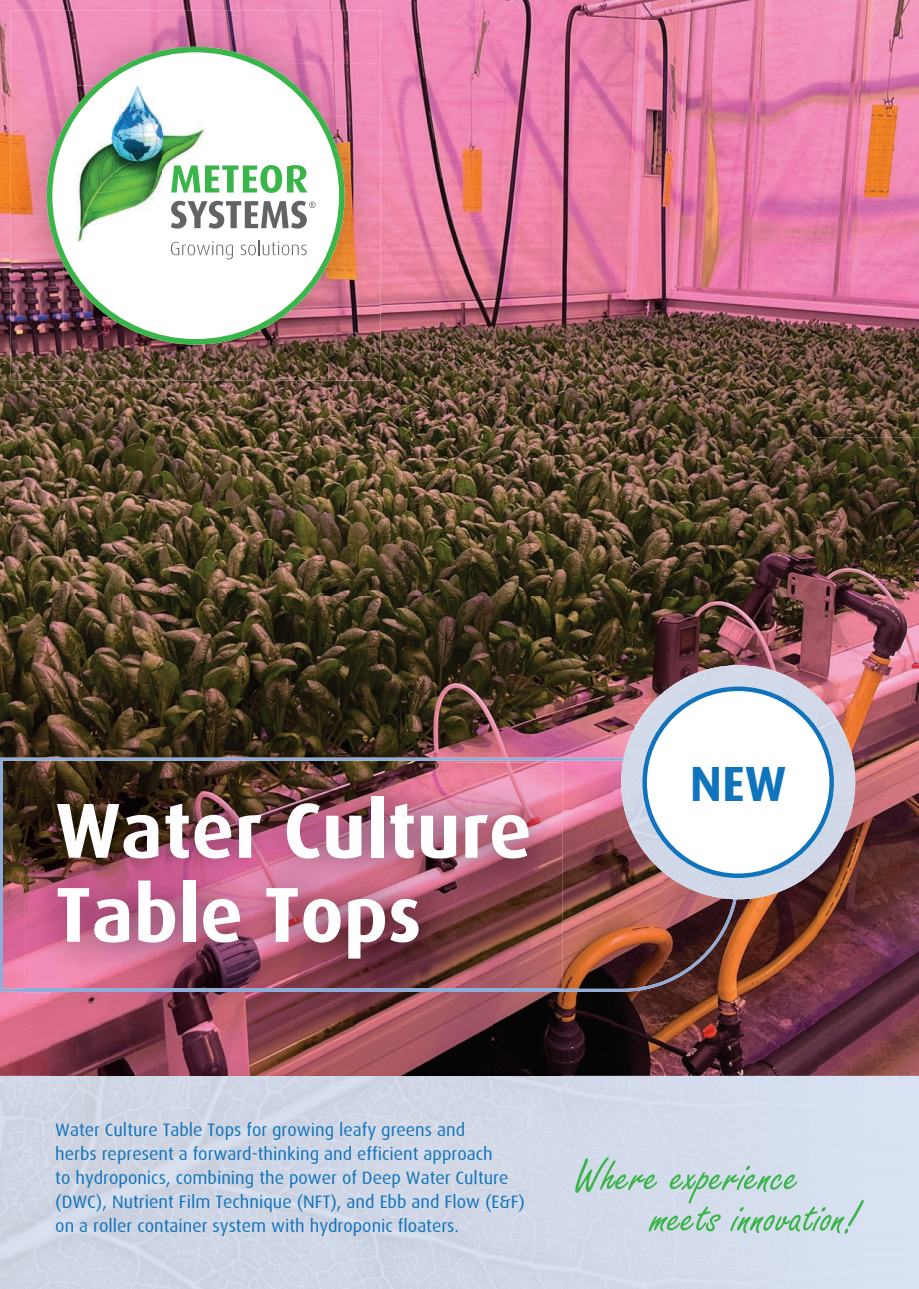
<style>
.page{position:relative;width:919px;height:1289px;background:#fff}
.page>*{position:absolute;margin:0;border:0;box-sizing:border-box;transform-origin:0 0}
.t1{font:700 78px/84px "Dax";color:#fff}
.t2{font:700 49.5px "Dax";color:#1074bc}
.t3{font:18px/24px "Dax";color:#1074bc}
</style>
<div class="page">
<img style="left:0;top:1075px;width:53px;height:213px">
<img style="left:53px;top:1075px;width:853px;height:213px">
<img style="left:0;top:0;width:918px;height:437px">
<img style="left:0;top:437px;width:816px;height:160px">
<img style="left:816px;top:437px;width:102px;height:638px">
<img style="left:0;top:597px;width:612px;height:160px">
<img style="left:612px;top:597px;width:205px;height:106px">
<img style="left:612px;top:703px;width:51px;height:372px">
<img style="left:0;top:991px;width:51px;height:84px">
<img style="left:562px;top:991px;width:51px;height:84px">
<img style="left:663px;top:875px;width:154px;height:200px">
<img style="left:51px;top:992px;width:511px;height:83px">
<svg style="left:575px;top:1157px;width:288px;height:76px;background:#c0d7d7"></svg>
<img style="left:0;top:757px;width:739px;height:234px">
<img style="left:644px;top:688px;width:23px;height:24px">
<img style="left:667px;top:667px;width:47px;height:45px">
<img style="left:717px;top:665px;width:20px;height:2px">
<img style="left:761px;top:667px;width:47px;height:45px">
<img style="left:808px;top:688px;width:23px;height:24px">
<img style="left:623px;top:712px;width:229px;height:46px">
<div style="left:621px;top:758px;width:234px;height:47px;background:#d2d9e8"></div>
<img style="left:623px;top:805px;width:229px;height:47px">
<img style="left:644px;top:852px;width:23px;height:23px">
<img style="left:667px;top:852px;width:47px;height:44px">
<img style="left:714px;top:872px;width:47px;height:27px">
<img style="left:761px;top:852px;width:47px;height:44px">
<img style="left:808px;top:852px;width:23px;height:23px">
<div style="left:644px;top:688px;width:187px;height:187px;background:#fff;border-radius:50%"></div>
<div style="left:642px;top:686px;width:191px;height:192px;border:4px solid #1074bc;border-radius:50%"></div>
<img style="left:24px;top:762px;width:538px;height:230px">
<hr style="left:24px;top:988px;width:538px;height:3px;background:#90acd8">
<img style="left:11px;top:11px;width:158px;height:105px">
<img style="left:169px;top:11px;width:211px;height:52px">
<img style="left:344px;top:63px;width:36px;height:53px">
<img style="left:11px;top:116px;width:36px;height:53px">
<img style="left:344px;top:116px;width:36px;height:53px">
<img style="left:11px;top:169px;width:52px;height:211px">
<img style="left:328px;top:169px;width:52px;height:211px">
<img style="left:63px;top:344px;width:53px;height:36px">
<img style="left:275px;top:344px;width:53px;height:36px">
<img style="left:116px;top:344px;width:53px;height:36px">
<img style="left:222px;top:344px;width:53px;height:36px">
<img style="left:169px;top:344px;width:53px;height:36px">
<svg style="left:47px;top:47px;width:297px;height:297px"></svg>
<img style="left:77px;top:85px;width:128px;height:157px">
<img style="left:77px;top:85px;width:27px;height:30px">
<svg style="left:171px;top:165px;width:136px;height:28px"></svg>
<svg style="left:171px;top:201px;width:144px;height:27px"></svg>
<svg style="left:171px;top:241px;width:62px;height:18px"></svg>
<svg style="left:240px;top:240px;width:67px;height:15px"></svg>
<h1 class="t1" style="left:55px;top:789px;width:478px">Water Culture<br>Table Tops</h1>
<p class="t3" style="left:55px;top:1117px;width:471px">Water Culture Table Tops for growing leafy greens and<br>herbs represent a forward-thinking and efficient approach<br>to hydroponics, combining the power of Deep Water Culture (DWC), Nutrient Film Technique (NFT), and Ebb and Flow (E&amp;F) on a roller container system with hydroponic floaters.</p>
<h2 class="t2" style="left:689px;top:756px;width:98px">NEW</h2>
</div>
